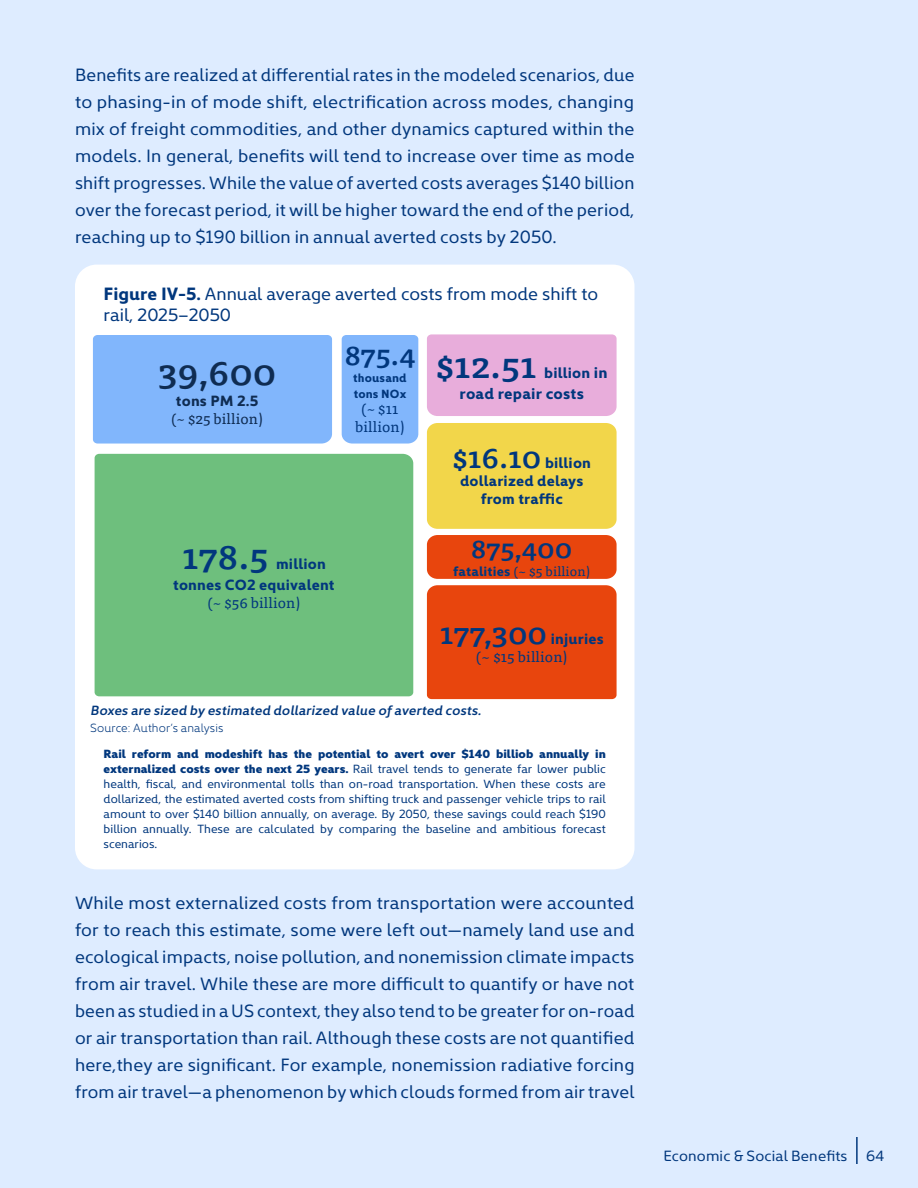
<style>
.page{position:relative;width:918px;height:1188px;background:#deecff}
.page>*{position:absolute;margin:0;border:0;box-sizing:border-box;transform-origin:0 0}
.t1{font:500 36px "Tisa Pro";color:#01377d}
.t2{font:500 36px "Tisa Pro";color:#0f2c52}
.t3{font:500 28.65px "Tisa Pro";color:#01377d}
.t4{font:500 27px "Tisa Pro";letter-spacing:-.005em;color:#01377d}
.t5{font:18px/27px "Kyrial Display Pro";letter-spacing:.01em;color:#01377d;text-align:justify}
.t6{font:700 15.6px "Kyrial Display Pro";letter-spacing:.01em;color:#01377d}
.t7{font:700 15px/18.1px "Kyrial Display Pro";letter-spacing:.01em;color:#01377d}
.t8{font:15px/18px "Tisa Pro";letter-spacing:.01em;color:#01377d;text-align:center}
.t9{font:15px "Kyrial Display Pro";letter-spacing:.01em;color:#01377d}
.t10{font:15px "Tisa Pro";letter-spacing:.01em;color:#0f2c52}
.t11{font:700 15px "Kyrial Display Pro";letter-spacing:.01em;color:#0f2c52}
.t12{font:italic 600 13.5px "Kyrial Display Pro";letter-spacing:.01em;color:#01377d}
.t13{font:13.5px "Tisa Pro";letter-spacing:.01em;color:#01377d}
.t14{font:12px/15px "Kyrial Display Pro";color:#01377d;text-align:justify}
.t15{font:300 12px "Kyrial Display Pro";letter-spacing:.01em;color:#01377d}
.t16{font:700 12px/16.5px "Kyrial Display Pro";letter-spacing:.01em;color:#01377d}
.s1{font-weight:700}
.s2{font-family:"Kyrial Display Pro"}
.s3{font-size:15.6px}
.s4{font-family:"Tisa Pro";font-weight:500;font-size:30px}
.s5{font-family:"Kyrial Display Pro";font-weight:700}
.s6{font-weight:900}
</style>
<div class="page">
<div style="left:75px;top:265px;width:560px;height:604px;background:#fff;border-radius:22px"></div>
<hr style="left:856px;top:1137px;width:2px;height:27px;background:#01377d">
<div style="left:94px;top:453px;width:320px;height:244px;background:#6ebf7d"></div>
<div style="left:426px;top:422px;width:192px;height:108px;background:#f2d64a;border-radius:12px"></div>
<div style="left:424px;top:420px;width:195px;height:112px;border:3px solid #fff;border-radius:12px"></div>
<svg style="left:93px;top:334px;width:526px;height:114px"></svg>
<div style="left:426px;top:585px;width:191px;height:115px;background:#e8450d"></div>
<div style="left:426px;top:534px;width:192px;height:46px;background:#e8450d;border-radius:12px"></div>
<div style="left:424px;top:532px;width:195px;height:50px;border:3px solid #fff;border-radius:12px"></div>
<p class="t5" style="left:75px;top:60px;width:561px">Benefits are realized at differential rates in the modeled scenarios, due to phasing-in of mode shift, electrification across modes, changing mix of freight commodities, and other dynamics captured within the models. In general, benefits will tend to increase over time as mode shift progresses. While the value of averted costs averages $140 billion over the forecast period, it will be higher toward the end of the period, reaching up to $190 billion in annual averted costs by 2050.</p>
<p class="t5" style="left:104px;top:282px;width:496px;line-height:21px"><span class="s1">Figure IV-5.</span> Annual average averted costs from mode shift to rail, 2025–2050</p>
<h1 class="t2" style="left:158px;top:345px;width:120px">39,600</h1>
<p class="t11" style="left:176px;top:390px;width:84px">tons PM 2.5</p>
<p class="t10" style="left:171px;top:408px;width:93px"><span class="s2">(</span>~ $25 billion)</p>
<h2 class="t3" style="left:344px;top:333px;width:73px">875.4</h2>
<p class="t16" style="left:353px;top:369px;width:55px">thousand tons NOx</p>
<p class="t8" style="left:355px;top:399px;width:51px"><span class="s2">(</span>~ $11 billion)</p>
<h1 class="t1" style="left:182px;top:529px;width:88px">178.5</h1>
<p class="t7" style="left:173px;top:553px;width:163px;line-height:20.9px;text-indent:103px">million tonnes CO2 equivalent</p>
<p class="t8" style="left:208px;top:592px;width:94px"><span class="s2">(</span>~ $56 billion)</p>
<h1 class="t1" style="left:436px;top:338px;width:102px">$12.51</h1>
<p class="t7" style="left:544px;top:363px;width:65px">billion <span class="s3">in</span></p>
<p class="t6" style="left:460px;top:382px;width:126px">road repair costs</p>
<p class="t7" style="left:452px;top:453px;width:140px;text-align:center"><span class="s4">$16.10</span> billion dollarized delays from traffic</p>
<h3 class="t4" style="left:471px;top:528px;width:103px">875,400</h3>
<p class="t13" style="left:453px;top:561px;width:138px"><span class="s5">fatalities</span> <span class="s2">(</span>~ $5 billion)</p>
<p class="t7" style="left:440px;top:629px;width:165px"><span class="s4">177,300</span> injuries</p>
<p class="t8" style="left:476px;top:647px;width:93px"><span class="s2">(</span>~ $15 billion)</p>
<p class="t12" style="left:90px;top:700px;width:393px">Boxes are sized by estimated dollarized value of averted costs.</p>
<p class="t15" style="left:90px;top:719px;width:135px">Source: Author’s analysis</p>
<p class="t14" style="left:104px;top:745px;width:504px"><span class="s6">Rail reform and modeshift has the potential to avert over $140 billiob annually in externalized costs over the next 25 years.</span> Rail travel tends to generate far lower public health, fiscal, and environmental tolls than on-road transportation. When these costs are dollarized, the estimated averted costs from shifting truck and passenger vehicle trips to rail amount to over $140 billion annually, on average. By 2050, these savings could reach $190 billion annually. These are calculated by comparing the baseline and ambitious forecast scenarios.</p>
<p class="t5" style="left:75px;top:888px;width:561px">While most externalized costs from transportation were accounted for to reach this estimate, some were left out—namely land use and ecological impacts, noise pollution, and nonemission climate impacts from air travel. While these are more difficult to quantify or have not been as studied in a US context, they also tend to be greater for on-road or air transportation than rail. Although these costs are not quantified here,they are significant. For example, nonemission radiative forcing from air travel—a phenomenon by which clouds formed from air travel</p>
<p class="t9" style="left:663px;top:1146px;width:222px">Economic &amp; Social Benefits 64</p>
</div>
